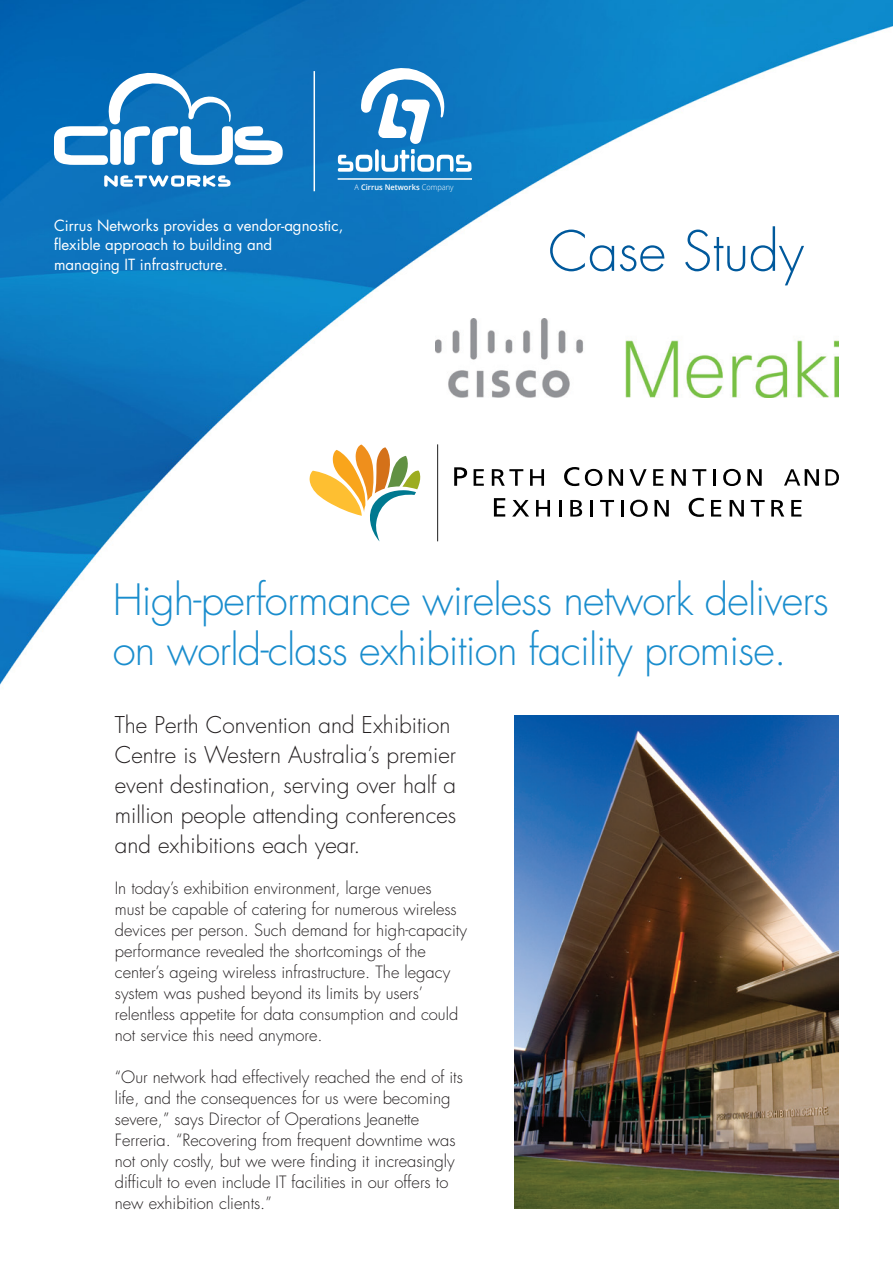
<style>
.page{position:relative;width:893px;height:1263px;background:#fff}
.page>*{position:absolute;margin:0;border:0;box-sizing:border-box;transform-origin:0 0}
.t1{font:300 54px "Futura";color:#00599c}
.t2{font:300 42px "Futura";letter-spacing:-.02em;color:#1a8dcd}
.t3{font:300 22.5px/30px "Futura";color:#231f20}
.t4{font:300 16.5px/21px "Futura";color:#231f20}
.t5{font:15px/19.5px "Futura";color:#fff}
.t6{font:600 7.8px "Open Sans";color:#fff;scale:.96 1}
.s1{font-weight:300}
</style>
<div class="page">
<img style="left:0;top:0;width:893px;height:685px">
<div style="left:526px;top:454px;width:367px;height:332px;background:#fff"></div>
<hr style="left:437px;top:444px;width:1px;height:97px;background:#000">
<svg style="left:309px;top:445px;width:114px;height:96px"></svg>
<svg style="left:454px;top:467px;width:13px;height:19px"></svg>
<svg style="left:474px;top:469px;width:10px;height:17px"></svg>
<svg style="left:492px;top:469px;width:31px;height:17px"></svg>
<svg style="left:530px;top:469px;width:14px;height:17px"></svg>
<svg style="left:564px;top:467px;width:15px;height:19px"></svg>
<svg style="left:585px;top:469px;width:17px;height:17px"></svg>
<svg style="left:609px;top:469px;width:14px;height:17px"></svg>
<svg style="left:629px;top:469px;width:18px;height:17px"></svg>
<svg style="left:653px;top:469px;width:10px;height:17px"></svg>
<svg style="left:671px;top:469px;width:15px;height:17px"></svg>
<svg style="left:692px;top:469px;width:14px;height:17px"></svg>
<svg style="left:713px;top:469px;width:2px;height:17px"></svg>
<svg style="left:723px;top:469px;width:18px;height:17px"></svg>
<svg style="left:747px;top:469px;width:15px;height:17px"></svg>
<svg style="left:784px;top:469px;width:35px;height:17px"></svg>
<svg style="left:825px;top:469px;width:14px;height:16px"></svg>
<svg style="left:494px;top:498px;width:11px;height:18px"></svg>
<svg style="left:512px;top:500px;width:17px;height:16px"></svg>
<svg style="left:536px;top:500px;width:14px;height:16px"></svg>
<hr style="left:559px;top:500px;width:3px;height:16px;background:#000">
<svg style="left:570px;top:500px;width:12px;height:16px"></svg>
<svg style="left:591px;top:500px;width:2px;height:16px"></svg>
<svg style="left:600px;top:500px;width:14px;height:16px"></svg>
<svg style="left:621px;top:500px;width:2px;height:16px"></svg>
<svg style="left:630px;top:500px;width:18px;height:17px"></svg>
<svg style="left:654px;top:500px;width:15px;height:16px"></svg>
<svg style="left:689px;top:498px;width:15px;height:19px"></svg>
<svg style="left:711px;top:500px;width:10px;height:16px"></svg>
<svg style="left:730px;top:500px;width:14px;height:16px"></svg>
<svg style="left:751px;top:500px;width:14px;height:16px"></svg>
<svg style="left:771px;top:500px;width:13px;height:16px"></svg>
<svg style="left:791px;top:500px;width:10px;height:16px"></svg>
<img style="left:514px;top:715px;width:325px;height:494px">
<svg style="left:54px;top:69px;width:229px;height:96px"></svg>
<svg style="left:104px;top:175px;width:127px;height:12px"></svg>
<svg style="left:338px;top:63px;width:133px;height:109px"></svg>
<hr style="left:338px;top:178px;width:134px;height:2px;background:#fff">
<hr style="left:314px;top:71px;width:1px;height:120px;background:#fff">
<img style="left:436px;top:319px;width:403px;height:78px">
<p class="t5" style="left:54px;top:215px;width:291px">Cirrus Networks provides a vendor-agnostic, flexible approach to building and</p>
<p class="t5" style="left:54px;top:254px;width:175px">managing IT infrastructure.</p>
<p class="t6" style="left:355px;top:182px;width:105px"><span class="s1">A</span> Cirrus Networks <span class="s1">Company</span></p>
<p class="t1" style="left:548px;top:218px;width:257px">Case Study</p>
<p class="t2" style="left:113px;top:574px;width:718px">High-performance wireless network delivers</p>
<p class="t2" style="left:113px;top:624px;width:676px">on world-class exhibition facility promise.</p>
<p class="t3" style="left:115px;top:711px;width:343px">The Perth Convention and Exhibition Centre is Western Australia’s premier event destination, serving over half a million people attending conferences and exhibitions each year.</p>
<p class="t4" style="left:115px;top:878px;width:354px">In today’s exhibition environment, large venues<br>must be capable of catering for numerous wireless devices per person. Such demand for high-capacity performance revealed the shortcomings of the center’s ageing wireless infrastructure. The legacy system was pushed beyond its limits by users’ relentless appetite for data consumption and could not service this need anymore.</p>
<p class="t4" style="left:115px;top:1067px;width:350px">“Our network had effectively reached the end of its life, and the consequences for us were becoming severe,” says Director of Operations Jeanette Ferreria. “Recovering from frequent downtime was not only costly, but we were finding it increasingly difficult to even include IT facilities in our offers to new exhibition clients.”</p>
</div>
